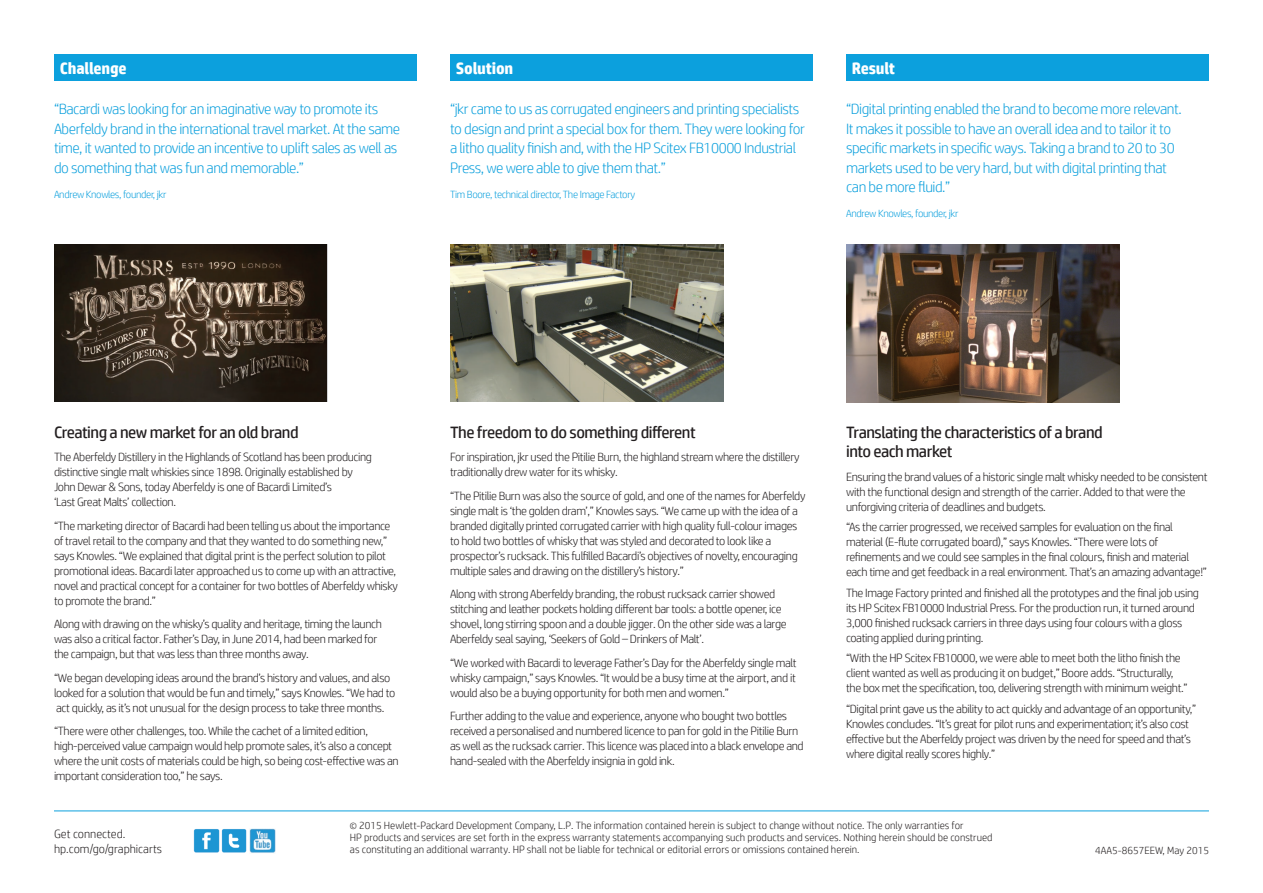
<style>
.page{position:relative;width:1263px;height:893px;background:#fff}
.page>*{position:absolute;margin:0;border:0;box-sizing:border-box;transform-origin:0 0}
.sub-headers{font:16.5px/19.5px "HP Simplified";letter-spacing:-.03em;color:#231f20}
.t1{font:700 16.5px "HP Simplified";letter-spacing:-.01em;color:#fff}
.t2{font:300 15px/19.5px "HP Simplified";letter-spacing:-.03em;color:#0ca0dd}
.body{font:300 12px/15px "HP Simplified";letter-spacing:-.03em;color:#231f20}
.body-2{font:300 12px/15px "HP Simplified";color:#231f20}
.Copyright{font:300 10.5px/12px "HP Simplified";color:#231f20}
.t3{font:300 10.5px "HP Simplified";letter-spacing:-.03em;color:#0ca0dd}
.s1{font-size:9px}
</style>
<div class="page">
<hr style="left:54px;top:810px;width:1155px;height:1px;background:#0ca0dd">
<div style="left:54px;top:54px;width:363px;height:27px;background:#0ca0dd"></div>
<div style="left:450px;top:54px;width:363px;height:27px;background:#0ca0dd"></div>
<div style="left:846px;top:54px;width:363px;height:27px;background:#0ca0dd"></div>
<img style="left:193px;top:829px;width:26px;height:24px">
<img style="left:221px;top:829px;width:26px;height:24px">
<img style="left:250px;top:828px;width:25px;height:25px">
<img style="left:450px;top:244px;width:273px;height:158px">
<img style="left:846px;top:244px;width:273px;height:158px">
<img style="left:54px;top:244px;width:273px;height:158px">
<p class="t1" style="left:60px;top:58px;width:68px">Challenge</p>
<p class="t1" style="left:456px;top:58px;width:59px">Solution</p>
<p class="t1" style="left:852px;top:58px;width:45px">Result</p>
<p class="t2" style="left:54px;top:99px;width:348px">“Bacardi was looking for an imaginative way to promote its Aberfeldy brand in the international travel market. At the same time, it wanted to provide an incentive to uplift sales as well as do something that was fun and memorable.”</p>
<p class="t3" style="left:54px;top:187px;width:114px">Andrew Knowles, founder, jkr</p>
<p class="t2" style="left:450px;top:99px;width:357px">“jkr came to us as corrugated engineers and printing specialists to design and print a special box for them. They were looking for a litho quality finish and, with the HP Scitex FB10000 Industrial Press, we were able to give them that.”</p>
<p class="t3" style="left:450px;top:187px;width:187px">Tim Boore, technical director, The Image Factory</p>
<p class="t2" style="left:846px;top:99px;width:337px">“Digital printing enabled the brand to become more relevant.<br>It makes it possible to have an overall idea and to tailor it to specific markets in specific ways. Taking a brand to 20 to 30 markets used to be very hard, but with digital printing that can be more fluid.”</p>
<p class="t3" style="left:846px;top:207px;width:114px">Andrew Knowles, founder, jkr</p>
<p class="sub-headers" style="left:54px;top:422px;width:246px">Creating a new market for an old brand</p>
<p class="body" style="left:54px;top:449px;width:320px">The Aberfeldy Distillery in the Highlands of Scotland has been producing distinctive single malt whiskies since 1898. Originally established by John Dewar &amp; Sons, today Aberfeldy is one of Bacardi Limited’s<br>‘Last Great Malts’ collection.</p>
<p class="body" style="left:54px;top:518px;width:345px">“The marketing director of Bacardi had been telling us about the importance of travel retail to the company and that they wanted to do something new,” says Knowles. “We explained that digital print is the perfect solution to pilot promotional ideas. Bacardi later approached us to come up with an attractive, novel and practical concept for a container for two bottles of Aberfeldy whisky to promote the brand.”</p>
<p class="body" style="left:54px;top:616px;width:329px">Along with drawing on the whisky’s quality and heritage, timing the launch was also a critical factor. Father’s Day, in June 2014, had been marked for the campaign, but that was less than three months away.</p>
<p class="body" style="left:54px;top:670px;width:343px">“We began developing ideas around the brand’s history and values, and also looked for a solution that would be fun and timely,” says Knowles. “We had to act quickly, as it’s not unusual for the design process to take three months.</p>
<p class="body" style="left:54px;top:723px;width:346px">“There were other challenges, too. While the cachet of a limited edition, high-perceived value campaign would help promote sales, it’s also a concept where the unit costs of materials could be high, so being cost-effective was an important consideration too,” he says.</p>
<p class="sub-headers" style="left:450px;top:422px;width:247px">The freedom to do something different</p>
<p class="body" style="left:450px;top:449px;width:351px">For inspiration, jkr used the Pitilie Burn, the highland stream where the distillery traditionally drew water for its whisky.</p>
<p class="body" style="left:450px;top:488px;width:357px">“The Pitilie Burn was also the source of gold, and one of the names for Aberfeldy single malt is ‘the golden dram’,” Knowles says. “We came up with the idea of a branded digitally printed corrugated carrier with high quality full-colour images to hold two bottles of whisky that was styled and decorated to look like a prospector’s rucksack. This fulfilled Bacardi’s objectives of novelty, encouraging multiple sales and drawing on the distillery’s history.”</p>
<p class="body" style="left:450px;top:586px;width:338px">Along with strong Aberfeldy branding, the robust rucksack carrier showed stitching and leather pockets holding different bar tools: a bottle opener, ice shovel, long stirring spoon and a double jigger. On the other side was a large Aberfeldy seal saying, ‘Seekers of Gold – Drinkers of Malt’.</p>
<p class="body" style="left:450px;top:655px;width:348px;text-align:justify">“We worked with Bacardi to leverage Father’s Day for the Aberfeldy single malt whisky campaign,” says Knowles. “It would be a busy time at the airport, and it would also be a buying opportunity for both men and women.”</p>
<p class="body" style="left:450px;top:708px;width:355px">Further adding to the value and experience, anyone who bought two bottles received a personalised and numbered licence to pan for gold in the Pitilie Burn as well as the rucksack carrier. This licence was placed into a black envelope and hand-sealed with the Aberfeldy insignia in gold ink.</p>
<p class="sub-headers" style="left:846px;top:422px;width:258px">Translating the characteristics of a brand into each market</p>
<p class="body" style="left:846px;top:469px;width:363px">Ensuring the brand values of a historic single malt whisky needed to be consistent with the functional design and strength of the carrier. Added to that were the unforgiving criteria of deadlines and budgets.</p>
<p class="body" style="left:846px;top:519px;width:362px">“As the carrier progressed, we received samples for evaluation on the final material (E-flute corrugated board),” says Knowles. “There were lots of refinements and we could see samples in the final colours, finish and material each time and get feedback in a real environment. That’s an amazing advantage!”</p>
<p class="body" style="left:846px;top:585px;width:354px">The Image Factory printed and finished all the prototypes and the final job using its HP Scitex FB10000 Industrial Press. For the production run, it turned around 3,000 finished rucksack carriers in three days using four colours with a gloss coating applied during printing.</p>
<p class="body" style="left:846px;top:650px;width:343px">“With the HP Scitex FB10000, we were able to meet both the litho finish the client wanted as well as producing it on budget,” Boore adds. “Structurally, the box met the specification, too, delivering strength with minimum weight.”</p>
<p class="body" style="left:846px;top:701px;width:352px">“Digital print gave us the ability to act quickly and advantage of an opportunity,” Knowles concludes. “It’s great for pilot runs and experimentation; it’s also cost effective but the Aberfeldy project was driven by the need for speed and that’s where digital really scores highly.”</p>
<p class="body-2" style="left:54px;top:826px;width:110px">Get connected. hp.com/go/graphicarts</p>
<p class="Copyright" style="left:350px;top:819px;width:644px"><span class="s1">©</span> 2015 Hewlett-Packard Development Company, L.P. The information contained herein is subject to change without notice. The only warranties for<br>HP products and services are set forth in the express warranty statements accompanying such products and services. Nothing herein should be construed as constituting an additional warranty. HP shall not be liable for technical or editorial errors or omissions contained herein.</p>
<p class="Copyright" style="left:1095px;top:844px;width:115px">4AA5-8657EEW, May 2015</p>
</div>
